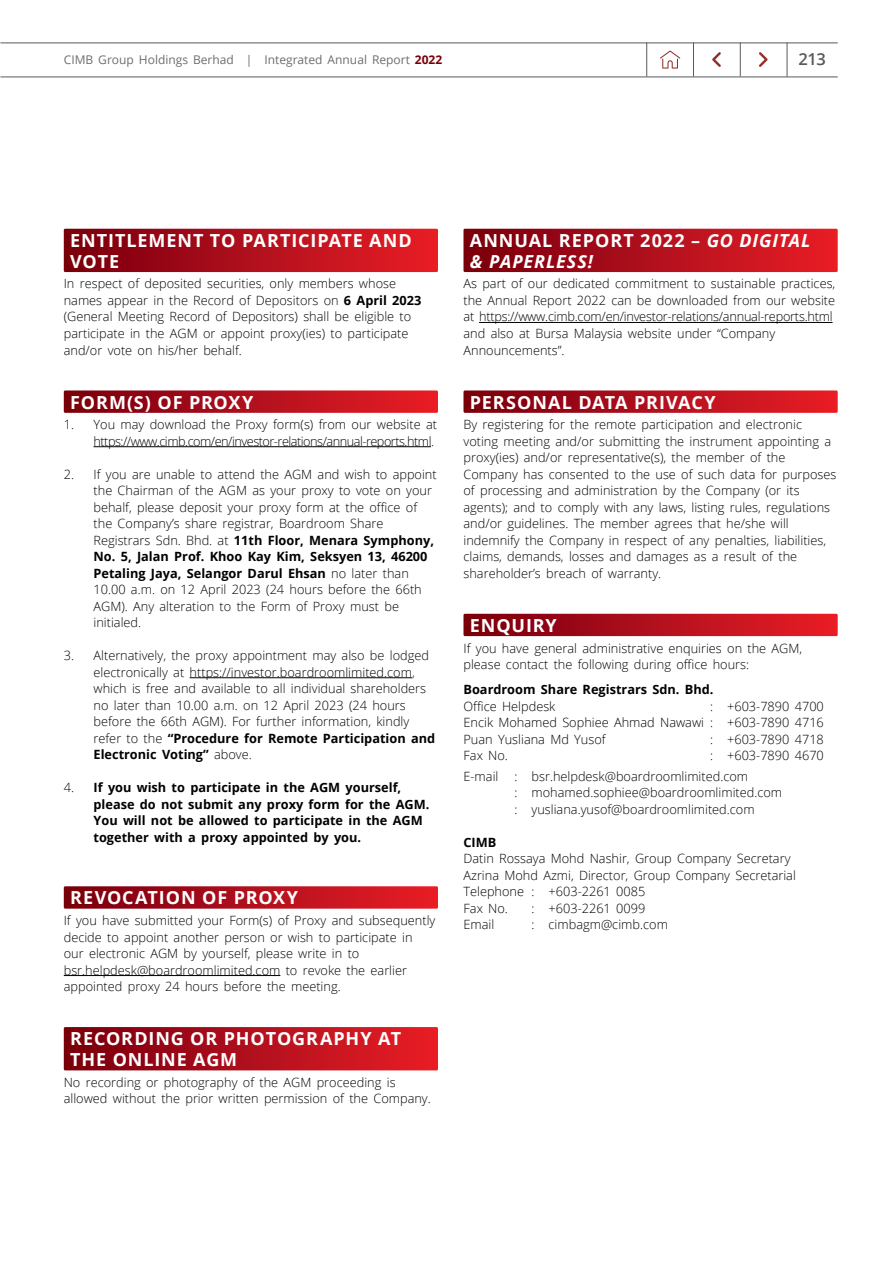
<style>
.page{position:relative;width:893px;height:1263px;background:#fff}
.page>*{position:absolute;margin:0;border:0;box-sizing:border-box;transform-origin:0 0}
.t1{font:700 18px/21px "Open Sans";letter-spacing:.05em;color:#fff}
.t2{font:italic 700 18px/21px "Open Sans";letter-spacing:.05em;color:#fff}
.t3{font:600 16.5px "Open Sans";color:#58595b}
.t4{font:300 12.75px/16.5px "Open Sans";color:#000}
.t5{font:700 12.75px/16.5px "Open Sans";color:#000}
.t6{font:300 12.75px/16.5px "Open Sans";letter-spacing:-.04em;color:#000;text-align:right}
.t7{font:12px "Open Sans";color:#6d6e71}
.s1{font-weight:700;color:#790008}
.s2{font-weight:700}
.s3{font-weight:300}
.s4{font-style:normal}
</style>
<div class="page">
<svg style="left:64px;top:229px;width:374px;height:43px;background:#b00e1a"></svg>
<svg style="left:64px;top:390px;width:374px;height:23px;background:#b21420"></svg>
<hr style="left:94px;top:446px;width:337px;height:1px;background:#000">
<hr style="left:190px;top:677px;width:222px;height:1px;background:#000">
<svg style="left:64px;top:886px;width:374px;height:23px;background:#b21420"></svg>
<hr style="left:64px;top:975px;width:216px;height:1px;background:#000">
<svg style="left:64px;top:1027px;width:374px;height:43px;background:#b00e1a"></svg>
<svg style="left:463px;top:229px;width:375px;height:43px;background:#b00e1a"></svg>
<hr style="left:479px;top:322px;width:354px;height:1px;background:#000">
<svg style="left:463px;top:390px;width:375px;height:23px;background:#b21521"></svg>
<svg style="left:463px;top:614px;width:375px;height:22px;background:#b00e1a"></svg>
<hr style="left:0;top:43px;width:838px;height:1px;background:#58595b">
<hr style="left:0;top:77px;width:838px;height:1px;background:#58595b">
<hr style="left:693px;top:43px;width:1px;height:34px;background:#58595b">
<hr style="left:740px;top:43px;width:1px;height:34px;background:#58595b">
<hr style="left:787px;top:43px;width:1px;height:34px;background:#58595b">
<hr style="left:646px;top:43px;width:1px;height:34px;background:#58595b">
<svg style="left:660px;top:50px;width:20px;height:19px"></svg>
<svg style="left:759px;top:52px;width:9px;height:15px"></svg>
<svg style="left:712px;top:52px;width:9px;height:15px"></svg>
<p class="t7" style="left:64px;top:51px;width:380px">CIMB Group Holdings Berhad | Integrated Annual Report <span class="s1">2022</span></p>
<p class="t3" style="left:798px;top:48px;width:29px">213</p>
<h1 class="t1" style="left:70px;top:229px;width:343px">ENTITLEMENT TO PARTICIPATE AND<br>VOTE</h1>
<p class="t4" style="left:64px;top:275px;width:359px">In respect of deposited securities, only members whose names appear in the Record of Depositors on <span class="s2">6 April 2023 </span>(General Meeting Record of Depositors) shall be eligible to participate in the AGM or appoint proxy(ies) to participate and/or vote on his/her behalf.</p>
<h1 class="t1" style="left:70px;top:391px;width:185px">FORM(S) OF PROXY</h1>
<p class="t6" style="left:64px;top:416px;width:375px">1. You may download the Proxy form(s) from our website at https://www.cimb.com/en/investor-relations/annual-reports.html.</p>
<p class="t4" style="left:94px;top:465px;width:345px;text-indent:-30px">2. If you are unable to attend the AGM and wish to appoint the Chairman of the AGM as your proxy to vote on your behalf, please deposit your proxy form at the office of the Company’s share registrar, Boardroom Share Registrars Sdn. Bhd. at <span class="s2">11th Floor, Menara Symphony, No. 5, Jalan Prof. Khoo Kay Kim, Seksyen 13, 46200<br>Petaling Jaya, Selangor Darul Ehsan</span> no later than 10.00 a.m. on 12 April 2023 (24 hours before the 66th AGM). Any alteration to the Form of Proxy must be initialed.</p>
<p class="t4" style="left:94px;top:647px;width:343px;text-indent:-30px">3. Alternatively, the proxy appointment may also be lodged electronically at https://investor.boardroomlimited.com, which is free and available to all individual shareholders no later than 10.00 a.m. on 12 April 2023 (24 hours before the 66th AGM). For further information, kindly refer to the <span class="s2">“Procedure for Remote Participation and Electronic Voting”</span> above.</p>
<p class="t5" style="left:94px;top:779px;width:337px;text-indent:-30px"><span class="s3">4.</span> If you wish to participate in the AGM yourself, please do not submit any proxy form for the AGM.<br>You will not be allowed to participate in the AGM together with a proxy appointed by you.</p>
<h1 class="t1" style="left:70px;top:887px;width:230px">REVOCATION OF PROXY</h1>
<p class="t4" style="left:64px;top:912px;width:373px">If you have submitted your Form(s) of Proxy and subsequently decide to appoint another person or wish to participate in our electronic AGM by yourself, please write in to bsr.helpdesk@boardroomlimited.com to revoke the earlier appointed proxy 24 hours before the meeting.</p>
<h1 class="t1" style="left:70px;top:1027px;width:332px">RECORDING OR PHOTOGRAPHY AT<br>THE ONLINE AGM</h1>
<p class="t4" style="left:64px;top:1074px;width:369px">No recording or photography of the AGM proceeding is allowed without the prior written permission of the Company.</p>
<h1 class="t2" style="left:470px;top:229px;width:342px"><span class="s4">ANNUAL REPORT 2022 –</span> GO DIGITAL &amp; PAPERLESS!</h1>
<p class="t4" style="left:463px;top:275px;width:373px">As part of our dedicated commitment to sustainable practices, the Annual Report 2022 can be downloaded from our website at https://www.cimb.com/en/investor-relations/annual-reports.html and also at Bursa Malaysia website under “Company Announcements”.</p>
<h1 class="t1" style="left:470px;top:391px;width:247px">PERSONAL DATA PRIVACY</h1>
<p class="t4" style="left:463px;top:416px;width:374px">By registering for the remote participation and electronic voting meeting and/or submitting the instrument appointing a proxy(ies) and/or representative(s), the member of the Company has consented to the use of such data for purposes of processing and administration by the Company (or its agents); and to comply with any laws, listing rules, regulations and/or guidelines. The member agrees that he/she will indemnify the Company in respect of any penalties, liabilities, claims, demands, losses and damages as a result of the shareholder’s breach of warranty.</p>
<h1 class="t1" style="left:470px;top:614px;width:88px">ENQUIRY</h1>
<p class="t4" style="left:463px;top:639px;width:340px">If you have general administrative enquiries on the AGM, please contact the following during office hours:</p>
<p class="t5" style="left:463px;top:681px;width:252px">Boardroom Share Registrars Sdn. Bhd.</p>
<p class="t4" style="left:463px;top:697px;width:93px">Office Helpdesk</p>
<p class="t4" style="left:463px;top:697px;width:362px;text-align:justify;text-indent:247px">: +603-7890 4700<br>Encik Mohamed Sophiee Ahmad Nawawi : +603-7890 4716<br>Puan Yusliana Md Yusof</p>
<p class="t4" style="left:710px;top:730px;width:115px">: +603-7890 4718</p>
<p class="t4" style="left:463px;top:747px;width:46px">Fax No.</p>
<p class="t4" style="left:710px;top:747px;width:115px">: +603-7890 4670</p>
<p class="t4" style="left:463px;top:768px;width:36px">E-mail</p>
<p class="t4" style="left:514px;top:768px;width:269px">: bsr.helpdesk@boardroomlimited.com<br>: mohamed.sophiee@boardroomlimited.com : yusliana.yusof@boardroomlimited.com</p>
<p class="t5" style="left:463px;top:834px;width:34px">CIMB</p>
<p class="t4" style="left:463px;top:850px;width:334px">Datin Rossaya Mohd Nashir, Group Company Secretary Azrina Mohd Azmi, Director, Group Company Secretarial Telephone : +603-2261 0085<br>Fax No.</p>
<p class="t4" style="left:531px;top:899px;width:115px">: +603-2261 0099</p>
<p class="t4" style="left:463px;top:916px;width:32px">Email</p>
<p class="t4" style="left:531px;top:916px;width:138px">: cimbagm@cimb.com</p>
</div>
